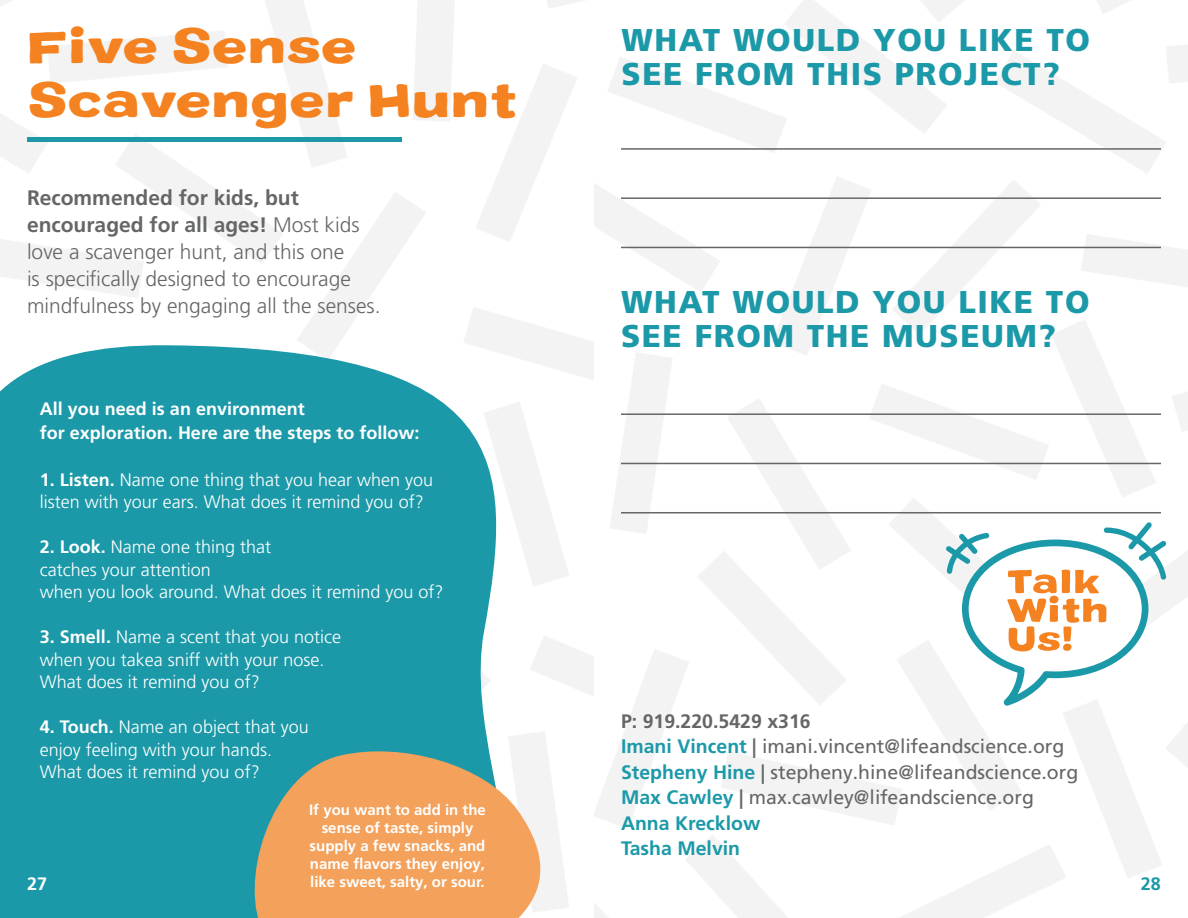
<style>
.page{position:relative;width:1188px;height:918px;background:#fff}
.page>*{position:absolute;margin:0;border:0;box-sizing:border-box;transform-origin:0 0}
.t1{font:45px "Colby Wd Blk";color:#f58220}
.t2{font:900 31.5px "Frutiger LT Pro";letter-spacing:.05em;color:#1c99a8}
.t3{font:300 21px/27px "Frutiger LT Pro";color:#656666}
.t4{font:19.5px "Frutiger LT Pro";color:#656666}
.t5{font:700 19.5px "Frutiger LT Pro";color:#1c99a8}
.t6{font:700 19.5px "Frutiger LT Pro";color:#656666}
.t7{font:300 18px/22.5px "Frutiger LT Pro";color:#fff}
.t8{font:700 18px "Frutiger LT Pro";color:#fff}
.t9{font:700 18px "Frutiger LT Pro";color:#1c99a8}
.t10{font:700 15px/18px "Frutiger LT Pro";color:#fff;text-align:center}
.s1{font-weight:700}
.s2{font-weight:700;color:#1c99a8}
</style>
<div class="page">
<svg style="left:0;top:343px;width:522px;height:575px;background:#31a2b0"></svg>
<div style="left:27px;top:137px;width:375px;height:5px;background:#1c99a8"></div>
<svg style="left:236px;top:741px;width:333px;height:177px;background:#cdac80"></svg>
<hr style="left:621px;top:148px;width:540px;height:2px;background:#656666">
<hr style="left:621px;top:197px;width:540px;height:2px;background:#656666">
<hr style="left:621px;top:247px;width:540px;height:1px;background:#656666">
<hr style="left:621px;top:413px;width:540px;height:2px;background:#656666">
<hr style="left:621px;top:463px;width:540px;height:1px;background:#656666">
<hr style="left:621px;top:512px;width:540px;height:1px;background:#656666">
<svg style="left:946px;top:522px;width:220px;height:184px"></svg>
<p class="t1" style="left:27px;top:15px;width:331px">Five Sense</p>
<p class="t1" style="left:27px;top:69px;width:492px">Scavenger Hunt</p>
<p class="t3" style="left:27px;top:185px;width:355px"><span class="s1">Recommended for kids, but encouraged for all ages!</span> Most kids love a scavenger hunt, and this one<br>is specifically designed to encourage mindfulness by engaging all the senses.</p>
<p class="t8" style="left:40px;top:398px;width:266px">All you need is an environment</p>
<p class="t8" style="left:40px;top:422px;width:381px">for exploration. Here are the steps to follow:</p>
<p class="t7" style="left:40px;top:468px;width:395px"><span class="s1">1. Listen.</span> Name one thing that you hear when you listen with your ears. What does it remind you of?</p>
<p class="t7" style="left:40px;top:536px;width:233px"><span class="s1">2. Look.</span> Name one thing that catches your attention</p>
<p class="t7" style="left:40px;top:581px;width:405px">when you look around. What does it remind you of?</p>
<p class="t7" style="left:40px;top:626px;width:303px"><span class="s1">3. Smell.</span> Name a scent that you notice when you takea sniff with your nose.<br>What does it remind you of?</p>
<p class="t7" style="left:40px;top:716px;width:271px"><span class="s1">4. Touch.</span> Name an object that you enjoy feeling with your hands.<br>What does it remind you of?</p>
<p class="t10" style="left:309px;top:801px;width:178px">If you want to add in the sense of taste, simply supply a few snacks, and name flavors they enjoy, like sweet, salty, or sour.</p>
<p class="t8" style="left:27px;top:874px;width:22px">27</p>
<p class="t2" style="left:622px;top:21px;width:470px">WHAT WOULD YOU LIKE TO</p>
<p class="t2" style="left:622px;top:55px;width:440px">SEE FROM THIS PROJECT?</p>
<p class="t2" style="left:621px;top:283px;width:470px">WHAT WOULD YOU LIKE TO</p>
<p class="t2" style="left:621px;top:317px;width:437px">SEE FROM THE MUSEUM?</p>
<p class="t6" style="left:621px;top:709px;width:191px">P: 919.220.5429 x316</p>
<p class="t4" style="left:621px;top:735px;width:445px"><span class="s2">Imani Vincent</span> <span class="s1">|</span> imani.vincent@lifeandscience.org</p>
<p class="t4" style="left:621px;top:760px;width:459px"><span class="s2">Stepheny Hine</span> <span class="s1">|</span> stepheny.hine@lifeandscience.org</p>
<p class="t4" style="left:621px;top:786px;width:414px"><span class="s2">Max Cawley</span> <span class="s1">|</span> max.cawley@lifeandscience.org</p>
<p class="t5" style="left:621px;top:811px;width:141px">Anna Krecklow</p>
<p class="t5" style="left:621px;top:837px;width:121px">Tasha Melvin</p>
<p class="t9" style="left:1141px;top:874px;width:22px">28</p>
</div>
